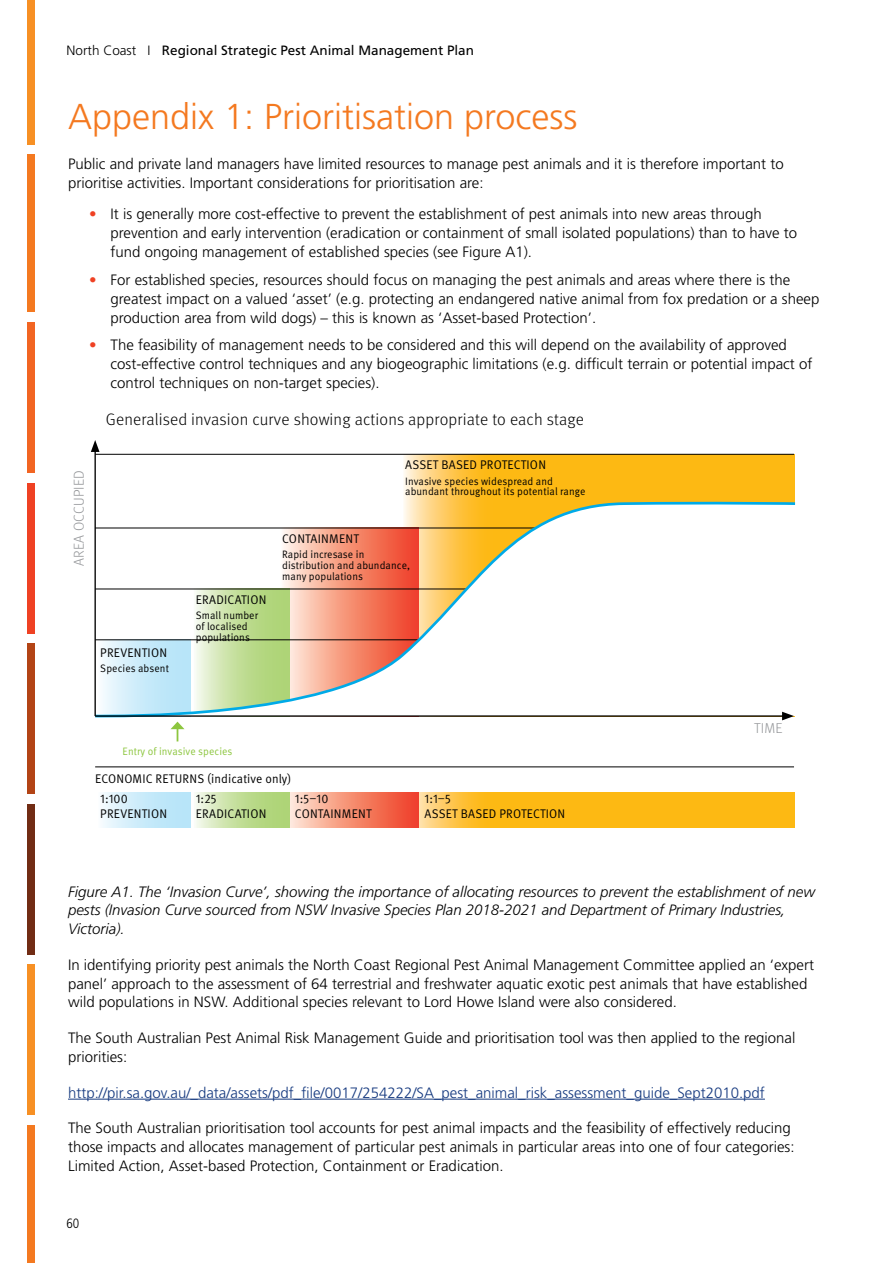
<style>
.page{position:relative;width:893px;height:1263px;background:#fff}
.page>*{position:absolute;margin:0;border:0;box-sizing:border-box;transform-origin:0 0}
.Heading_1{font:300 36px "Frutiger LT Std";color:#f47920}
.t1{font:300 16.65px "Meta OT";letter-spacing:.01em;color:#000}
.Normal_pest{font:300 15px/18.8px "Frutiger LT Std";color:#000}
.Figures{font:italic 300 15px/18.8px "Frutiger LT Std";color:#000}
.Normal_pest-2{font:300 15px "Frutiger LT Std";color:#15397f}
.t2{font:300 14.4px "Meta OT";letter-spacing:.02em;color:#939598}
.t3{font:13.5px "Frutiger LT Std";color:#000}
.t4{font:300 condensed 13.5px "Frutiger LT Std";color:#000}
.t5{font:12.6px/14.4px "Meta OT Norm";letter-spacing:.02em;color:#000;scale:.95 1}
.t6{font:10.8px/10.8px "Meta OT Norm";letter-spacing:.01em;color:#000;scale:.95 1}
.t7{font:10.8px "Meta OT Norm";letter-spacing:.005em;color:#8dc63f;scale:.95 1}
.s1{font-weight:300}
.s2{color:#ef4123}
</style>
<div class="page">
<div style="left:27px;top:0;width:8px;height:145px;background:#f79024"></div>
<div style="left:27px;top:155px;width:8px;height:157px;background:#f47920"></div>
<div style="left:27px;top:322px;width:8px;height:151px;background:#f26522"></div>
<div style="left:27px;top:483px;width:8px;height:150px;background:#ef4123"></div>
<div style="left:27px;top:644px;width:8px;height:150px;background:#b34415"></div>
<div style="left:27px;top:804px;width:8px;height:150px;background:#712c14"></div>
<div style="left:27px;top:965px;width:8px;height:150px;background:#f79024"></div>
<div style="left:27px;top:1125px;width:8px;height:138px;background:#f47920"></div>
<hr style="left:68px;top:1099px;width:697px;height:1px;background:#15397f">
<svg style="left:418px;top:792px;width:376px;height:36px;background:#fdbb1e"></svg>
<svg style="left:290px;top:792px;width:128px;height:36px;background:#f58e75"></svg>
<svg style="left:196px;top:792px;width:94px;height:36px;background:#c5e09e"></svg>
<div style="left:95px;top:792px;width:96px;height:36px;background:linear-gradient(to right,#f2fafe,#ade1f8)"></div>
<svg style="left:404px;top:455px;width:390px;height:45px;background:#fdbd25"></svg>
<hr style="left:95px;top:454px;width:699px;height:1px;background:#000">
<svg style="left:95px;top:500px;width:701px;height:218px"></svg>
<hr style="left:95px;top:715px;width:690px;height:2px;background:#000">
<svg style="left:782px;top:712px;width:12px;height:8px"></svg>
<hr style="left:94px;top:449px;width:2px;height:267px;background:#000">
<svg style="left:91px;top:440px;width:9px;height:12px"></svg>
<hr style="left:95px;top:767px;width:699px;height:1px;background:#000">
<svg style="left:170px;top:722px;width:14px;height:19px"></svg>
<p class="t3" style="left:67px;top:42px;width:409px"><span class="s1">North Coast I</span> Regional Strategic Pest Animal Management Plan</p>
<p class="Heading_1" style="left:68px;top:96px;width:511px">Appendix 1: Prioritisation process</p>
<p class="Normal_pest" style="left:68px;top:155px;width:717px">Public and private land managers have limited resources to manage pest animals and it is therefore important to prioritise activities. Important considerations for prioritisation are:</p>
<p class="Normal_pest" style="left:111px;top:205px;width:688px;text-indent:-21px"><span class="s2">•</span> It is generally more cost-effective to prevent the establishment of pest animals into new areas through prevention and early intervention (eradication or containment of small isolated populations) than to have to fund ongoing management of established species (see Figure A1).</p>
<p class="Normal_pest" style="left:111px;top:270px;width:710px;text-indent:-21px"><span class="s2">•</span> For established species, resources should focus on managing the pest animals and areas where there is the greatest impact on a valued ‘asset’ (e.g. protecting an endangered native animal from fox predation or a sheep production area from wild dogs) – this is known as ‘Asset-based Protection’.</p>
<p class="Normal_pest" style="left:111px;top:335px;width:703px;text-indent:-21px"><span class="s2">•</span> The feasibility of management needs to be considered and this will depend on the availability of approved cost-effective control techniques and any biogeographic limitations (e.g. difficult terrain or potential impact of control techniques on non-target species).</p>
<p class="t1" style="left:106px;top:410px;width:480px">Generalised invasion curve showing actions appropriate to each stage</p>
<p class="t2" style="left:71px;top:566px;width:98px;rotate:-90deg">AREA OCCUPIED</p>
<p class="t5" style="left:100px;top:645px;width:72px">PREVENTION</p>
<p class="t6" style="left:100px;top:663px;width:74px">Species absent</p>
<p class="t5" style="left:196px;top:592px;width:76px">ERADICATION</p>
<p class="t6" style="left:196px;top:610px;width:67px">Small number of localised populations</p>
<p class="t5" style="left:405px;top:457px;width:150px">ASSET BASED PROTECTION</p>
<p class="t6" style="left:405px;top:476px;width:191px">Invasive species widespread and abundant throughout its potential range</p>
<p class="t5" style="left:282px;top:531px;width:82px">CONTAINMENT</p>
<p class="t6" style="left:282px;top:549px;width:136px">Rapid incresase in distribution and abundance, many populations</p>
<p class="t7" style="left:123px;top:745px;width:117px">Entry of invasive species</p>
<p class="t5" style="left:100px;top:768px;width:203px;line-height:20.4px;text-indent:-5px">ECONOMIC RETURNS (indicative only)<br>1:100</p>
<p class="t5" style="left:100px;top:806px;width:72px">PREVENTION</p>
<p class="t5" style="left:196px;top:792px;width:76px">1:25<br>ERADICATION</p>
<p class="t5" style="left:295px;top:792px;width:82px">1:5–10<br>CONTAINMENT</p>
<p class="t5" style="left:424px;top:792px;width:150px">1:1–5<br>ASSET BASED PROTECTION</p>
<p class="t2" style="left:754px;top:720px;width:30px">TIME</p>
<p class="Figures" style="left:68px;top:882px;width:749px">Figure A1. The ‘Invasion Curve’, showing the importance of allocating resources to prevent the establishment of new pests (Invasion Curve sourced from NSW Invasive Species Plan 2018-2021 and Department of Primary Industries,<br>Victoria).</p>
<p class="Normal_pest" style="left:68px;top:955px;width:747px">In identifying priority pest animals the North Coast Regional Pest Animal Management Committee applied an ‘expert panel’ approach to the assessment of 64 terrestrial and freshwater aquatic exotic pest animals that have established wild populations in NSW. Additional species relevant to Lord Howe Island were also considered.</p>
<p class="Normal_pest" style="left:68px;top:1029px;width:729px">The South Australian Pest Animal Risk Management Guide and prioritisation tool was then applied to the regional priorities:</p>
<p class="Normal_pest-2" style="left:68px;top:1084px;width:698px">http://pir.sa.gov.au/_data/assets/pdf_file/0017/254222/SA_pest_animal_risk_assessment_guide_Sept2010.pdf</p>
<p class="Normal_pest" style="left:68px;top:1119px;width:728px">The South Australian prioritisation tool accounts for pest animal impacts and the feasibility of effectively reducing those impacts and allocates management of particular pest animals in particular areas into one of four categories:<br>Limited Action, Asset-based Protection, Containment or Eradication.</p>
<p class="t4" style="left:66px;top:1216px;width:14px">60</p>
</div>
